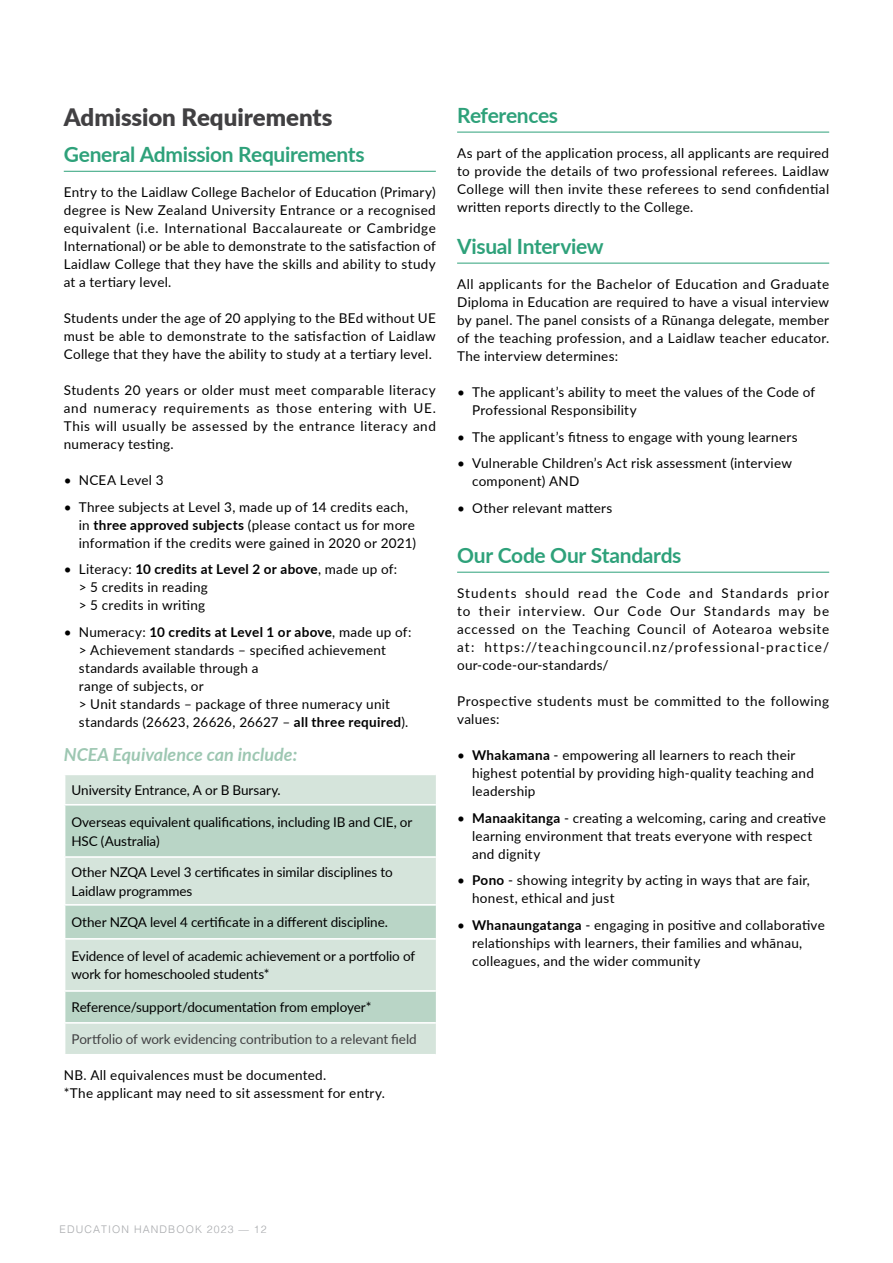
<style>
.page{position:relative;width:893px;height:1263px;background:#fff}
.page>*{position:absolute;margin:0;border:0;box-sizing:border-box;transform-origin:0 0}
.t1{font:900 24px "Lato";letter-spacing:-.005em;color:#414042}
.t2{font:700 21px "Lato";letter-spacing:-.015em;color:#2ea17a}
.t3{font:italic 700 18px "Lato";color:#9dc7b2}
.t4{font:13.5px/18px "Lato";letter-spacing:.02em;color:#000}
.t5{font:13.5px/19.4px "Lato";letter-spacing:-.005em;color:#000}
.t6{font:13.5px "Lato";letter-spacing:-.005em;color:#414042}
.t7{font:13.5px "Lato";letter-spacing:-.01em;color:#000}
.t8{font:300 10.5px "Helvetica";letter-spacing:.105em;color:#a7a9ac}
.s1{font-weight:700}
</style>
<div class="page">
<hr style="left:64px;top:171px;width:372px;height:1px;background:#2ea17a">
<div style="left:65px;top:775px;width:371px;height:279px;background:#d5e4db"></div>
<svg style="left:65px;top:805px;width:371px;height:217px;background:#c6dccf"></svg>
<hr style="left:64px;top:804px;width:372px;height:1px;background:#fff">
<hr style="left:64px;top:856px;width:372px;height:2px;background:#fff">
<hr style="left:64px;top:904px;width:372px;height:2px;background:#fff">
<hr style="left:64px;top:938px;width:372px;height:2px;background:#fff">
<hr style="left:64px;top:990px;width:372px;height:2px;background:#fff">
<hr style="left:64px;top:1022px;width:372px;height:2px;background:#fff">
<hr style="left:457px;top:132px;width:372px;height:1px;background:#2ea17a">
<hr style="left:457px;top:263px;width:372px;height:1px;background:#2ea17a">
<hr style="left:457px;top:572px;width:372px;height:1px;background:#2ea17a">
<h1 class="t1" style="left:64px;top:99px;width:270px">Admission Requirements</h1>
<h2 class="t2" style="left:64px;top:139px;width:303px">General Admission Requirements</h2>
<p class="t4" style="left:64px;top:183px;width:374px;text-align:justify">Entry to the Laidlaw College Bachelor of Education (Primary) degree is New Zealand University Entrance or a recognised equivalent (i.e. International Baccalaureate or Cambridge International) or be able to demonstrate to the satisfaction of Laidlaw College that they have the skills and ability to study at a tertiary level.</p>
<p class="t4" style="left:64px;top:309px;width:374px;text-align:justify">Students under the age of 20 applying to the BEd without UE must be able to demonstrate to the satisfaction of Laidlaw College that they have the ability to study at a tertiary level.</p>
<p class="t4" style="left:64px;top:381px;width:374px;text-align:justify">Students 20 years or older must meet comparable literacy and numeracy requirements as those entering with UE.<br>This will usually be assessed by the entrance literacy and numeracy testing.</p>
<p class="t4" style="left:64px;top:471px;width:101px">• NCEA Level 3</p>
<p class="t4" style="left:79px;top:497px;width:339px;text-indent:-15px">• Three subjects at Level 3, made up of 14 credits each, in <span class="s1">three approved subjects</span> (please contact us for more information if the credits were gained in 2020 or 2021)</p>
<p class="t4" style="left:79px;top:560px;width:320px;text-indent:-15px">• Literacy: <span class="s1">10 credits at Level 2 or above</span>, made up of: &gt; 5 credits in reading<br>&gt; 5 credits in writing</p>
<p class="t4" style="left:79px;top:622px;width:334px;text-indent:-15px">• Numeracy: <span class="s1">10 credits at Level 1 or above</span>, made up of: &gt; Achievement standards – specified achievement standards available through a<br>range of subjects, or<br>&gt; Unit standards – package of three numeracy unit standards (26623, 26626, 26627 – <span class="s1">all three required</span>).</p>
<h3 class="t3" style="left:64px;top:741px;width:235px">NCEA Equivalence can include:</h3>
<p class="t5" style="left:71px;top:780px;width:211px">University Entrance, A or B Bursary.</p>
<p class="t5" style="left:71px;top:811px;width:342px">Overseas equivalent qualifications, including IB and CIE, or<br>HSC (Australia)</p>
<p class="t5" style="left:71px;top:861px;width:323px">Other NZQA Level 3 certificates in similar disciplines to<br>Laidlaw programmes</p>
<p class="t7" style="left:71px;top:913px;width:318px">Other NZQA level 4 certificate in a different discipline.</p>
<p class="t5" style="left:71px;top:947px;width:345px;line-height:18px">Evidence of level of academic achievement or a portfolio of work for homeschooled students*</p>
<p class="t5" style="left:71px;top:997px;width:302px">Reference/support/documentation from employer*</p>
<p class="t6" style="left:71px;top:1030px;width:347px">Portfolio of work evidencing contribution to a relevant field</p>
<p class="t4" style="left:64px;top:1066px;width:323px">NB. All equivalences must be documented.<br>*The applicant may need to sit assessment for entry.</p>
<h2 class="t2" style="left:457px;top:100px;width:103px">References</h2>
<p class="t4" style="left:457px;top:144px;width:374px;text-align:justify">As part of the application process, all applicants are required to provide the details of two professional referees. Laidlaw College will then invite these referees to send confidential written reports directly to the College.</p>
<h2 class="t2" style="left:457px;top:231px;width:148px">Visual Interview</h2>
<p class="t4" style="left:457px;top:275px;width:374px;text-align:justify">All applicants for the Bachelor of Education and Graduate Diploma in Education are required to have a visual interview by panel. The panel consists of a Rūnanga delegate, member of the teaching profession, and a Laidlaw teacher educator.<br>The interview determines:</p>
<p class="t4" style="left:472px;top:383px;width:345px;text-indent:-15px">• The applicant’s ability to meet the values of the Code of<br>Professional Responsibility</p>
<p class="t4" style="left:457px;top:427px;width:342px">• The applicant’s fitness to engage with young learners</p>
<p class="t4" style="left:472px;top:454px;width:321px;text-indent:-15px">• Vulnerable Children’s Act risk assessment (interview component) AND</p>
<p class="t4" style="left:457px;top:498px;width:157px">• Other relevant matters</p>
<h2 class="t2" style="left:457px;top:540px;width:226px">Our Code Our Standards</h2>
<p class="t4" style="left:457px;top:584px;width:374px;text-align:justify">Students should read the Code and Standards prior to their interview. Our Code Our Standards may be accessed on the Teaching Council of Aotearoa website at: https://teachingcouncil.nz/professional-practice/ our-code-our-standards/</p>
<p class="t4" style="left:457px;top:692px;width:374px">Prospective students must be committed to the following values:</p>
<p class="t4" style="left:472px;top:746px;width:343px;text-indent:-15px">• <span class="s1">Whakamana</span> - empowering all learners to reach their highest potential by providing high-quality teaching and leadership</p>
<p class="t4" style="left:472px;top:808px;width:355px;text-indent:-15px">• <span class="s1">Manaakitanga</span> - creating a welcoming, caring and creative learning environment that treats everyone with respect and dignity</p>
<p class="t4" style="left:472px;top:871px;width:339px;text-indent:-15px">• <span class="s1">Pono</span> - showing integrity by acting in ways that are fair, honest, ethical and just</p>
<p class="t4" style="left:472px;top:915px;width:354px;text-indent:-15px">• <span class="s1">Whanaungatanga</span> - engaging in positive and collaborative relationships with learners, their families and whānau, colleagues, and the wider community</p>
<p class="t8" style="left:60px;top:1220px;width:209px">EDUCATION HANDBOOK 2023 — 12</p>
</div>
